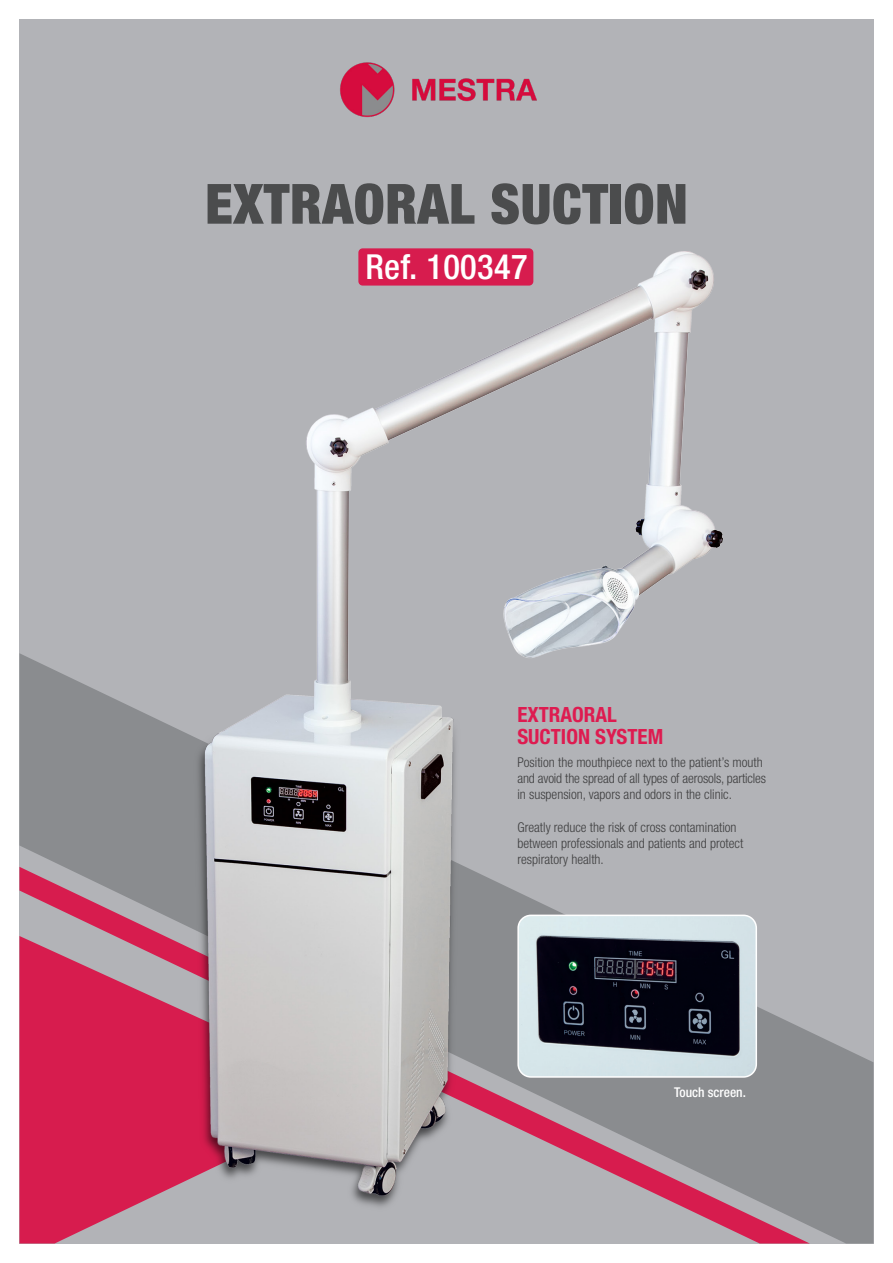
<style>
.page{position:relative;width:893px;height:1263px;background:#fff}
.page>*{position:absolute;margin:0;border:0;box-sizing:border-box;transform-origin:0 0}
.t1{font:900 condensed 55.5px "Helvetica Neue LT Std";letter-spacing:.01em;color:#4b4c4d}
.t2{font:500 condensed 34.5px "Helvetica Neue LT Std";letter-spacing:.01em;color:#fff}
.Características{font:700 condensed 21px "Helvetica Neue LT Std";color:#de1b50}
.Características-2{font:300 condensed 13.5px/16.2px "Helvetica Neue LT Std";color:#3e3e3f}
.Características-3{font:500 condensed 13.5px "Helvetica Neue LT Std";color:#fff}
</style>
<div class="page">
<div style="left:19px;top:19px;width:854px;height:1224px;background:#b2b3b7"></div>
<svg style="left:19px;top:653px;width:854px;height:590px"></svg>
<svg style="left:19px;top:867px;width:791px;height:376px"></svg>
<svg style="left:19px;top:936px;width:347px;height:307px;fill:#d71c4e"></svg>
<img style="left:150px;top:249px;width:612px;height:970px">
<img style="left:340px;top:62px;width:197px;height:55px">
<div style="left:358px;top:248px;width:175px;height:38px;background:#d71c4e;border-radius:4px"></div>
<img style="left:518px;top:915px;width:238px;height:162px">
<div style="left:517px;top:914px;width:240px;height:164px;border:2px solid #fff;border-radius:13px"></div>
<p class="t1" style="left:205px;top:170px;width:484px">EXTRAORAL SUCTION</p>
<p class="t2" style="left:365px;top:246px;width:164px">Ref. 100347</p>
<p class="Características" style="left:517px;top:702px;width:101px">EXTRAORAL</p>
<p class="Características" style="left:517px;top:724px;width:147px">SUCTION SYSTEM</p>
<p class="Características-2" style="left:517px;top:754px;width:250px">Position the mouthpiece next to the patient’s mouth and avoid the spread of all types of aerosols, particles in suspension, vapors and odors in the clinic.</p>
<p class="Características-2" style="left:517px;top:819px;width:227px">Greatly reduce the risk of cross contamination between professionals and patients and protect respiratory health.</p>
<p class="Características-3" style="left:674px;top:1084px;width:73px">Touch screen.</p>
</div>
